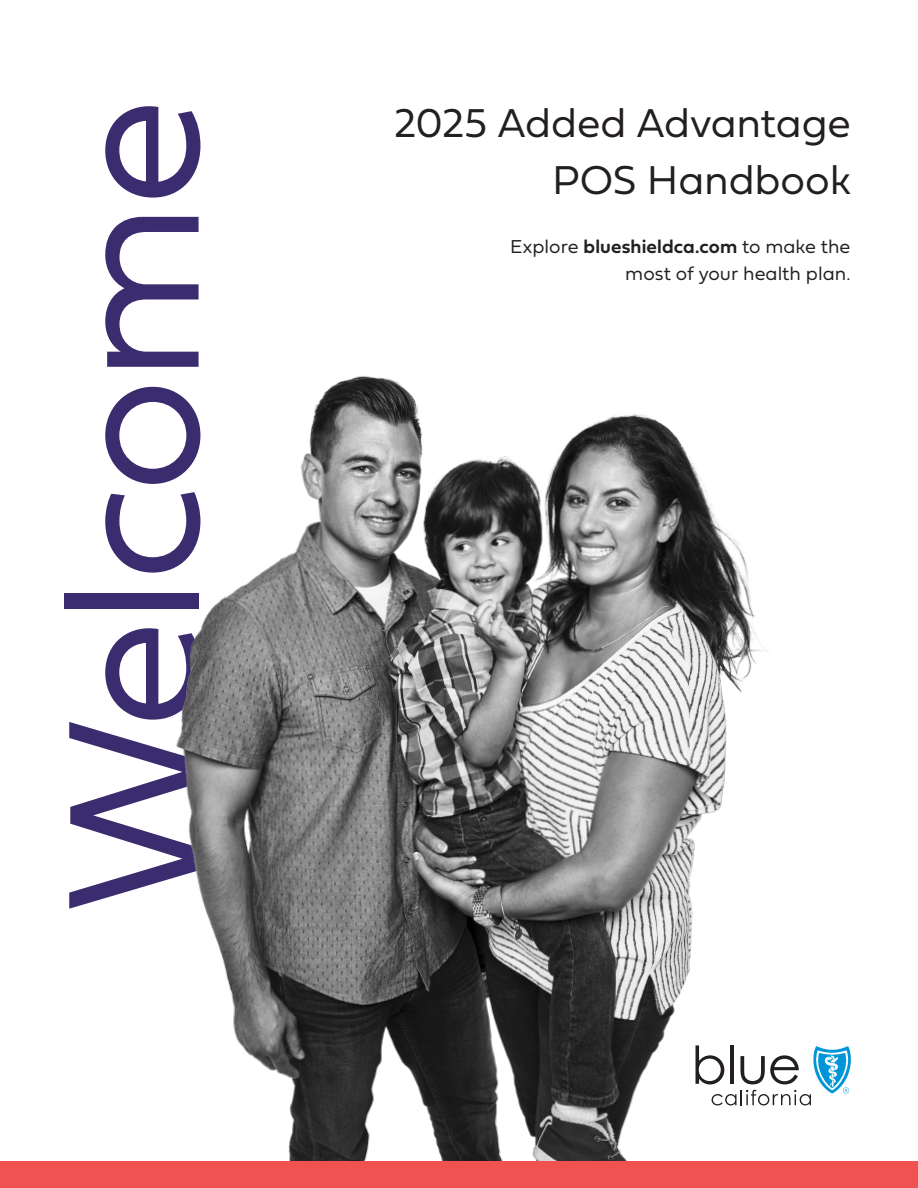
<style>
.page{position:relative;width:918px;height:1188px;background:#fff}
.page>*{position:absolute;margin:0;border:0;box-sizing:border-box;transform-origin:0 0}
.t1{font:195px "Fieldwork Geo Light";letter-spacing:-.025em;color:#3b2c6f}
.t2{font:42px/57px "Fieldwork Geo Light";letter-spacing:-.005em;color:#231f20;text-align:right}
.t3{font:19.5px/27px "Fieldwork Geo Light";color:#231f20;text-align:right}
.s1{font-family:"Fieldwork Geo Demibold"}
</style>
<div class="page">
<svg style="left:803px;top:1046px;width:48px;height:60px"></svg>
<img style="left:176px;top:376px;width:627px;height:785px">
<div style="left:0;top:1161px;width:918px;height:27px;background:#f05151"></div>
<p class="t1" style="left:-20px;top:912px;width:817px;rotate:-90deg">Welcome</p>
<p class="t2" style="left:394px;top:92px;width:458px">2025 Added Advantage<br>POS Handbook</p>
<p class="t3" style="left:510px;top:232px;width:342px">Explore <span class="s1">blueshieldca.com</span> to make the most of your health plan.</p>
</div>
